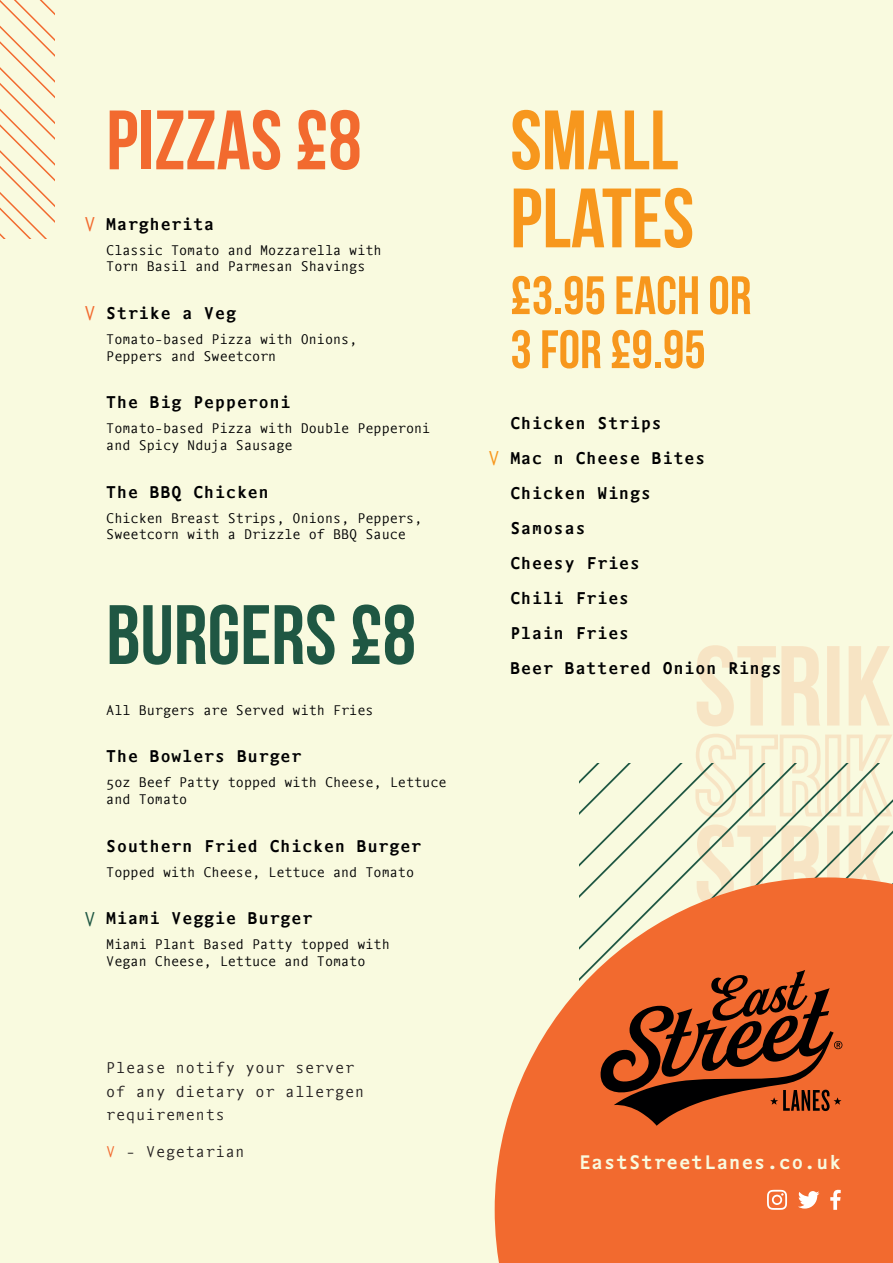
<style>
.page{position:relative;width:893px;height:1263px;background:#f9fadf}
.page>*{position:absolute;margin:0;border:0;box-sizing:border-box;transform-origin:0 0}
.Section{font:700 84px/78px "Bebas Neue";color:#f7971d}
.Section-2{font:700 84px "Bebas Neue";color:#1f5743}
.Section-3{font:700 84px "Bebas Neue";color:#f26a2f}
.Section-4{font:700 54px/54px "Bebas Neue";color:#f7971d}
.t1{font:19.35px "Nexus Typewriter Web W03";color:#f26a2f}
.t2{font:19.35px "Nexus Typewriter Web W03";color:#f7971d}
.t3{font:19.35px "Nexus Typewriter Web W03";color:#1f5743}
.t4{font:700 18.9px "Nexus Typewriter Pro";letter-spacing:.06em;color:#f9fadf}
.Item{font:700 16.5px "Nexus Typewriter Web W03";letter-spacing:.06em;color:#000001}
.t5{font:15px/23.7px "Nexus Typewriter Web W03";letter-spacing:.06em;color:#231f20}
.Description{font:13.5px/16.5px "Nexus Typewriter Web W03";color:#000001}
.s1{color:#f26a2f}
</style>
<div class="page">
<svg style="left:697px;top:645px;width:193px;height:81px"></svg>
<svg style="left:0;top:0;width:54px;height:238px"></svg>
<svg style="left:495px;top:877px;width:398px;height:386px;fill:#f26a2f"></svg>
<svg style="left:600px;top:734px;width:293px;height:392px"></svg>
<div style="left:744px;top:1151px;width:149px;height:112px;background:#f26a2f"></div>
<p class="Section-3" style="left:106px;top:94px;width:257px">PIZZAS £8</p>
<p class="t1" style="left:84px;top:209px;width:13px">V</p>
<p class="t1" style="left:84px;top:298px;width:13px">V</p>
<p class="Item" style="left:106px;top:214px;width:109px">Margherita</p>
<p class="Description" style="left:106px;top:241px;width:277px">Classic Tomato and Mozzarella with<br>Torn Basil and Parmesan Shavings</p>
<p class="Item" style="left:106px;top:303px;width:131px">Strike a Veg</p>
<p class="Description" style="left:106px;top:330px;width:253px">Tomato-based Pizza with Onions,<br>Peppers and Sweetcorn</p>
<p class="Item" style="left:106px;top:392px;width:186px">The Big Pepperoni</p>
<p class="Description" style="left:106px;top:419px;width:326px">Tomato-based Pizza with Double Pepperoni and Spicy Nduja Sausage</p>
<p class="Item" style="left:106px;top:482px;width:164px">The BBQ Chicken</p>
<p class="Description" style="left:106px;top:508px;width:317px">Chicken Breast Strips, Onions, Peppers,<br>Sweetcorn with a Drizzle of BBQ Sauce</p>
<p class="t3" style="left:84px;top:904px;width:13px">V</p>
<p class="Section-2" style="left:106px;top:589px;width:311px">BURGERS £8</p>
<p class="Description" style="left:106px;top:700px;width:269px">All Burgers are Served with Fries</p>
<p class="Item" style="left:106px;top:746px;width:197px">The Bowlers Burger</p>
<p class="Description" style="left:106px;top:773px;width:342px">5oz Beef Patty topped with Cheese, Lettuce and Tomato</p>
<p class="Item" style="left:106px;top:835px;width:316px">Southern Fried Chicken Burger</p>
<p class="Description" style="left:106px;top:862px;width:309px">Topped with Cheese, Lettuce and Tomato</p>
<p class="Item" style="left:106px;top:908px;width:207px">Miami Veggie Burger</p>
<p class="Description" style="left:106px;top:935px;width:285px">Miami Plant Based Patty topped with<br>Vegan Cheese, Lettuce and Tomato</p>
<p class="t5" style="left:106px;top:1054px;width:259px">Please notify your server of any dietary or allergen requirements</p>
<p class="t5" style="left:106px;top:1138px;width:140px"><span class="s1">V</span> - Vegetarian</p>
<p class="Section" style="left:510px;top:100px;width:185px">SMALL<br>PLATES</p>
<p class="Section-4" style="left:510px;top:268px;width:243px">£3.95 EACH OR<br>3 FOR £9.95</p>
<p class="t2" style="left:488px;top:443px;width:13px">V</p>
<p class="Item" style="left:510px;top:413px;width:153px">Chicken Strips</p>
<p class="Item" style="left:510px;top:448px;width:197px">Mac n Cheese Bites</p>
<p class="Item" style="left:510px;top:483px;width:142px">Chicken Wings</p>
<p class="Item" style="left:510px;top:518px;width:77px">Samosas</p>
<p class="Item" style="left:510px;top:553px;width:131px">Cheesy Fries</p>
<p class="Item" style="left:510px;top:588px;width:120px">Chili Fries</p>
<p class="Item" style="left:510px;top:623px;width:120px">Plain Fries</p>
<p class="Item" style="left:510px;top:658px;width:273px">Beer Battered Onion Rings</p>
<p class="t4" style="left:579px;top:1146px;width:263px">EastStreetLanes.co.uk</p>
</div>
